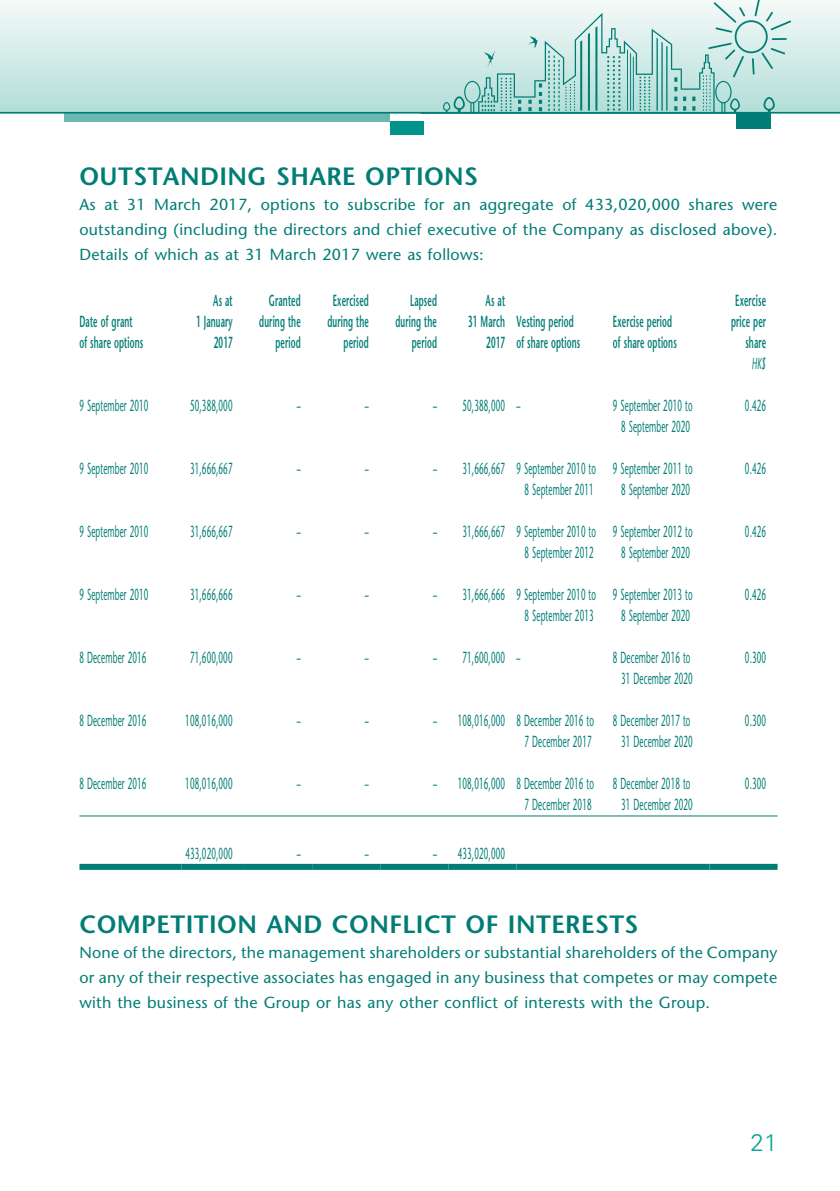
<style>
.page{position:relative;width:840px;height:1191px;background:#fff}
.page>*{position:absolute;margin:0;border:0;box-sizing:border-box;transform-origin:0 0}
.t1{font:600 25px "Stone Sans Std";letter-spacing:.015em;color:#007d75}
.t2{font:300 24px "Univers LT Std";color:#0ca198}
.t3{font:500 16px/21px "Stone Sans Std";letter-spacing:.015em;color:#007d75;text-align:center;scale:.5 1}
.t4{font:500 16px/25px "Stone Sans Std";letter-spacing:.015em;color:#007d75;text-align:justify}
.t5{font:600 16px/21px "Stone Sans Std";letter-spacing:.015em;color:#007d75;text-align:right;scale:.5 1}
.t6{font:italic 500 16px "Stone Sans Std";color:#007d75;scale:.5 1}
</style>
<div class="page">
<div style="left:0;top:0;width:839px;height:113px;background:linear-gradient(to bottom,#f5faf8,#b2ded8)"></div>
<svg style="left:420px;top:0;width:370px;height:112px;background:#c1e2de"></svg>
<div style="left:64px;top:112px;width:326px;height:9px;background:#69b9b2"></div>
<div style="left:735px;top:113px;width:35px;height:15px;background:#007d75"></div>
<div style="left:390px;top:121px;width:33px;height:14px;background:#00948c"></div>
<hr style="left:0;top:112px;width:839px;height:2px;background:#007d75">
<hr style="left:79px;top:815px;width:102px;height:1px;background:#007d75">
<hr style="left:181px;top:815px;width:63px;height:1px;background:#007d75">
<hr style="left:244px;top:815px;width:68px;height:1px;background:#007d75">
<hr style="left:312px;top:815px;width:68px;height:1px;background:#007d75">
<hr style="left:380px;top:815px;width:68px;height:1px;background:#007d75">
<hr style="left:448px;top:815px;width:68px;height:1px;background:#007d75">
<hr style="left:516px;top:815px;width:96px;height:1px;background:#007d75">
<hr style="left:612px;top:815px;width:97px;height:1px;background:#007d75">
<hr style="left:709px;top:815px;width:68px;height:1px;background:#007d75">
<div style="left:79px;top:864px;width:102px;height:6px;background:#007d75"></div>
<div style="left:181px;top:864px;width:63px;height:6px;background:#007d75"></div>
<div style="left:244px;top:864px;width:68px;height:6px;background:#007d75"></div>
<div style="left:312px;top:864px;width:68px;height:6px;background:#007d75"></div>
<div style="left:380px;top:864px;width:68px;height:6px;background:#007d75"></div>
<div style="left:448px;top:864px;width:68px;height:6px;background:#007d75"></div>
<div style="left:516px;top:864px;width:96px;height:6px;background:#007d75"></div>
<div style="left:612px;top:864px;width:97px;height:6px;background:#007d75"></div>
<div style="left:709px;top:864px;width:68px;height:6px;background:#007d75"></div>
<h1 class="t1" style="left:79px;top:161px;width:400px">OUTSTANDING SHARE OPTIONS</h1>
<p class="t4" style="left:79px;top:192px;width:699px">As at 31 March 2017, options to subscribe for an aggregate of 433,020,000 shares were outstanding (including the directors and chief executive of the Company as disclosed above).<br>Details of which as at 31 March 2017 were as follows:</p>
<p class="t5" style="left:79px;top:311px;width:129px;text-align:left">Date of grant of share options</p>
<p class="t5" style="left:196px;top:290px;width:75px">As at<br>1 January<br>2017</p>
<p class="t5" style="left:259px;top:290px;width:84px">Granted during the period</p>
<p class="t5" style="left:327px;top:290px;width:84px">Exercised during the period</p>
<p class="t5" style="left:395px;top:290px;width:84px">Lapsed during the period</p>
<p class="t5" style="left:468px;top:290px;width:75px">As at<br>31 March<br>2017</p>
<p class="t5" style="left:516px;top:311px;width:129px;text-align:left">Vesting period of share options</p>
<p class="t5" style="left:612px;top:311px;width:129px;text-align:left">Exercise period of share options</p>
<p class="t5" style="left:730px;top:290px;width:71px">Exercise price per share</p>
<p class="t6" style="left:751px;top:354px;width:30px">HK$</p>
<p class="t3" style="left:79px;top:395px;width:140px">9 September 2010</p>
<p class="t3" style="left:190px;top:395px;width:87px">50,388,000</p>
<p class="t3" style="left:296px;top:395px;width:9px">–</p>
<p class="t3" style="left:364px;top:395px;width:9px">–</p>
<p class="t3" style="left:433px;top:395px;width:176px">– 50,388,000 –</p>
<p class="t3" style="left:612px;top:395px;width:161px">9 September 2010 to<br>8 September 2020</p>
<p class="t3" style="left:744px;top:395px;width:44px">0.426</p>
<p class="t3" style="left:79px;top:458px;width:140px">9 September 2010</p>
<p class="t3" style="left:190px;top:458px;width:87px">31,666,667</p>
<p class="t3" style="left:296px;top:458px;width:9px">–</p>
<p class="t3" style="left:364px;top:458px;width:9px">–</p>
<p class="t3" style="left:433px;top:458px;width:327px;text-align:right">– 31,666,667 9 September 2010 to<br>8 September 2011</p>
<p class="t3" style="left:612px;top:458px;width:161px">9 September 2011 to<br>8 September 2020</p>
<p class="t3" style="left:744px;top:458px;width:44px">0.426</p>
<p class="t3" style="left:79px;top:521px;width:140px">9 September 2010</p>
<p class="t3" style="left:190px;top:521px;width:87px">31,666,667</p>
<p class="t3" style="left:296px;top:521px;width:9px">–</p>
<p class="t3" style="left:364px;top:521px;width:9px">–</p>
<p class="t3" style="left:433px;top:521px;width:327px;text-align:right">– 31,666,667 9 September 2010 to<br>8 September 2012</p>
<p class="t3" style="left:612px;top:521px;width:161px">9 September 2012 to<br>8 September 2020</p>
<p class="t3" style="left:744px;top:521px;width:44px">0.426</p>
<p class="t3" style="left:79px;top:584px;width:140px">9 September 2010</p>
<p class="t3" style="left:190px;top:584px;width:87px">31,666,666</p>
<p class="t3" style="left:296px;top:584px;width:9px">–</p>
<p class="t3" style="left:364px;top:584px;width:9px">–</p>
<p class="t3" style="left:433px;top:584px;width:327px;text-align:right">– 31,666,666 9 September 2010 to<br>8 September 2013</p>
<p class="t3" style="left:612px;top:584px;width:161px">9 September 2013 to<br>8 September 2020</p>
<p class="t3" style="left:744px;top:584px;width:44px">0.426</p>
<p class="t3" style="left:79px;top:647px;width:135px">8 December 2016</p>
<p class="t3" style="left:190px;top:647px;width:87px">71,600,000</p>
<p class="t3" style="left:296px;top:647px;width:9px">–</p>
<p class="t3" style="left:364px;top:647px;width:9px">–</p>
<p class="t3" style="left:433px;top:647px;width:176px">– 71,600,000 –</p>
<p class="t3" style="left:612px;top:647px;width:161px">8 December 2016 to<br>31 December 2020</p>
<p class="t3" style="left:744px;top:647px;width:44px">0.300</p>
<p class="t3" style="left:79px;top:710px;width:135px">8 December 2016</p>
<p class="t3" style="left:185px;top:710px;width:96px">108,016,000</p>
<p class="t3" style="left:296px;top:710px;width:9px">–</p>
<p class="t3" style="left:364px;top:710px;width:9px">–</p>
<p class="t3" style="left:433px;top:710px;width:323px;text-align:right">– 108,016,000 8 December 2016 to<br>7 December 2017</p>
<p class="t3" style="left:612px;top:710px;width:161px">8 December 2017 to<br>31 December 2020</p>
<p class="t3" style="left:744px;top:710px;width:44px">0.300</p>
<p class="t3" style="left:79px;top:773px;width:135px">8 December 2016</p>
<p class="t3" style="left:185px;top:773px;width:96px">108,016,000</p>
<p class="t3" style="left:296px;top:773px;width:9px">–</p>
<p class="t3" style="left:364px;top:773px;width:9px">–</p>
<p class="t3" style="left:433px;top:773px;width:323px;text-align:right">– 108,016,000 8 December 2016 to<br>7 December 2018</p>
<p class="t3" style="left:612px;top:773px;width:161px">8 December 2018 to<br>31 December 2020</p>
<p class="t3" style="left:744px;top:773px;width:44px">0.300</p>
<p class="t3" style="left:185px;top:842px;width:96px">433,020,000</p>
<p class="t3" style="left:296px;top:842px;width:9px">–</p>
<p class="t3" style="left:365px;top:842px;width:9px">–</p>
<p class="t3" style="left:433px;top:842px;width:146px">– 433,020,000</p>
<h1 class="t1" style="left:79px;top:909px;width:560px">COMPETITION AND CONFLICT OF INTERESTS</h1>
<p class="t4" style="left:79px;top:939px;width:699px">None of the directors, the management shareholders or substantial shareholders of the Company or any of their respective associates has engaged in any business that competes or may compete with the business of the Group or has any other conflict of interests with the Group.</p>
<h2 class="t2" style="left:750px;top:1127px;width:29px">21</h2>
</div>
